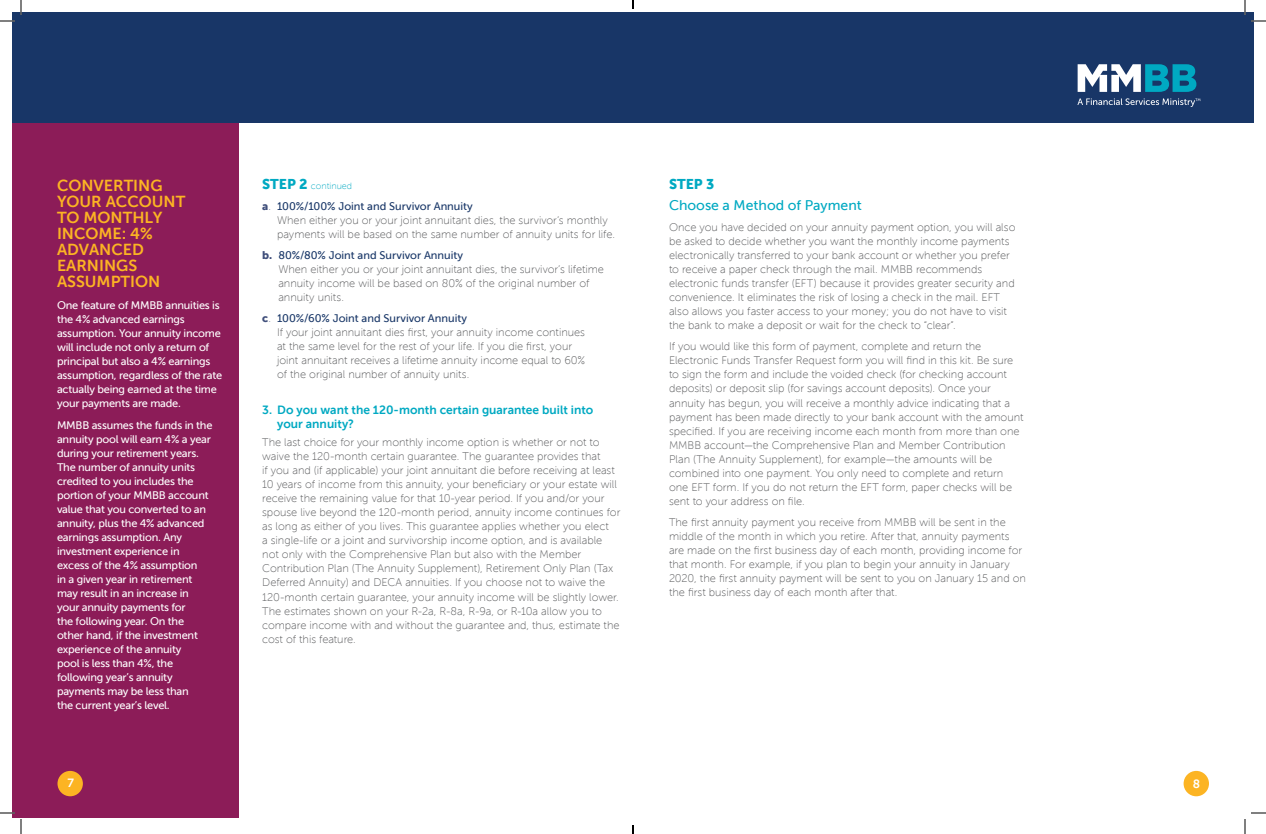
<style>
.page{position:relative;width:1266px;height:834px;background:#fff}
.page>*{position:absolute;margin:0;border:0;box-sizing:border-box;transform-origin:0 0}
.t1{font:16px/16px "Museo Sans 700";color:#fcb423}
.t2{font:14px "Museo Sans 500";color:#00a9c2}
.t3{font:14px "Museo Sans 900";color:#00a9c2}
.t4{font:12px/14px "Museo Sans 700";color:#00a9c2}
.t5{font:12px "Museo Sans 700";color:#fff}
.t6{font:11px/14px "Museo Sans 100";color:#57585a}
.t7{font:11px/14px "Museo Sans 500";letter-spacing:-.02em;color:#fff}
.t8{font:11px "Museo Sans 500";color:#183667}
.t9{font:9px "Museo Sans 100";color:#00a9c2}
.s1{font-family:"Museo Sans 900";font-size:14px}
.s2{font-family:"Museo Sans 900";color:#404f7b}
.s3{font-family:"Museo Sans 100";color:#404f7b}
</style>
<div class="page">
<div style="left:12px;top:111px;width:226px;height:707px;background:#8c1c58"></div>
<div style="left:12px;top:12px;width:1242px;height:111px;background:#183667"></div>
<svg style="left:1078px;top:64px;width:118px;height:28px"></svg>
<svg style="left:1077px;top:98px;width:123px;height:9px"></svg>
<div style="left:57px;top:771px;width:26px;height:25px;background:#fcb423;border-radius:50%"></div>
<div style="left:1184px;top:771px;width:25px;height:25px;background:#fcb423;border-radius:50%"></div>
<svg style="left:0;top:0;width:22px;height:22px"></svg>
<svg style="left:0;top:812px;width:22px;height:22px"></svg>
<svg style="left:1244px;top:0;width:22px;height:22px"></svg>
<svg style="left:1244px;top:812px;width:22px;height:22px"></svg>
<svg style="left:632px;top:0;width:2px;height:9px"></svg>
<svg style="left:632px;top:825px;width:2px;height:9px"></svg>
<h1 class="t1" style="left:57px;top:177px;width:130px">CONVERTING<br>YOUR ACCOUNT<br>TO MONTHLY<br>INCOME: 4%<br>ADVANCED<br>EARNINGS<br>ASSUMPTION</h1>
<p class="t7" style="left:57px;top:298px;width:167px">One feature of MMBB annuities is the 4% advanced earnings assumption. Your annuity income will include not only a return of principal but also a 4% earnings assumption, regardless of the rate actually being earned at the time your payments are made.</p>
<p class="t7" style="left:57px;top:418px;width:157px">MMBB assumes the funds in the annuity pool will earn 4% a year during your retirement years.<br>The number of annuity units credited to you includes the portion of your MMBB account value that you converted to an annuity, plus the 4% advanced earnings assumption. Any investment experience in excess of the 4% assumption<br>in a given year in retirement may result in an increase in your annuity payments for<br>the following year. On the other hand, if the investment experience of the annuity<br>pool is less than 4%, the following year’s annuity payments may be less than<br>the current year’s level.</p>
<p class="t9" style="left:262px;top:182px;width:91px"><span class="s1">STEP 2</span> continued</p>
<p class="t8" style="left:262px;top:201px;width:212px"><span class="s2">a</span><span class="s3">.</span> 100%/100% Joint and Survivor Annuity</p>
<p class="t6" style="left:277px;top:214px;width:340px">When either you or your joint annuitant dies, the survivor’s monthly payments will be based on the same number of annuity units for life.</p>
<p class="t8" style="left:262px;top:250px;width:203px"><span class="s2">b.</span> 80%/80% Joint and Survivor Annuity</p>
<p class="t6" style="left:278px;top:263px;width:327px">When either you or your joint annuitant dies, the survivor’s lifetime annuity income will be based on 80% of the original number of annuity units.</p>
<p class="t8" style="left:262px;top:313px;width:206px"><span class="s2">c</span><span class="s3">.</span> 100%/60% Joint and Survivor Annuity</p>
<p class="t6" style="left:277px;top:326px;width:310px">If your joint annuitant dies first, your annuity income continues at the same level for the rest of your life. If you die first, your joint annuitant receives a lifetime annuity income equal to 60% of the original number of annuity units.</p>
<p class="t4" style="left:277px;top:403px;width:318px;text-indent:-15px">3. Do you want the 120-month certain guarantee built into your annuity?</p>
<p class="t6" style="left:262px;top:436px;width:360px">The last choice for your monthly income option is whether or not to waive the 120-month certain guarantee. The guarantee provides that<br>if you and (if applicable) your joint annuitant die before receiving at least 10 years of income from this annuity, your beneficiary or your estate will receive the remaining value for that 10-year period. If you and/or your spouse live beyond the 120-month period, annuity income continues for as long as either of you lives. This guarantee applies whether you elect<br>a single-life or a joint and survivorship income option, and is available not only with the Comprehensive Plan but also with the Member Contribution Plan (The Annuity Supplement), Retirement Only Plan (Tax Deferred Annuity) and DECA annuities. If you choose not to waive the 120-month certain guarantee, your annuity income will be slightly lower.<br>The estimates shown on your R-2a, R-8a, R-9a, or R-10a allow you to compare income with and without the guarantee and, thus, estimate the cost of this feature.</p>
<p class="t3" style="left:669px;top:177px;width:47px">STEP 3</p>
<p class="t2" style="left:669px;top:198px;width:194px">Choose a Method of Payment</p>
<p class="t6" style="left:669px;top:221px;width:348px">Once you have decided on your annuity payment option, you will also be asked to decide whether you want the monthly income payments electronically transferred to your bank account or whether you prefer to receive a paper check through the mail. MMBB recommends electronic funds transfer (EFT) because it provides greater security and convenience. It eliminates the risk of losing a check in the mail. EFT also allows you faster access to your money; you do not have to visit the bank to make a deposit or wait for the check to “clear”.</p>
<p class="t6" style="left:669px;top:340px;width:356px">If you would like this form of payment, complete and return the Electronic Funds Transfer Request form you will find in this kit. Be sure to sign the form and include the voided check (for checking account deposits) or deposit slip (for savings account deposits). Once your annuity has begun, you will receive a monthly advice indicating that a payment has been made directly to your bank account with the amount specified. If you are receiving income each month from more than one MMBB account—the Comprehensive Plan and Member Contribution Plan (The Annuity Supplement), for example—the amounts will be combined into one payment. You only need to complete and return one EFT form. If you do not return the EFT form, paper checks will be sent to your address on file.</p>
<p class="t6" style="left:669px;top:515px;width:359px">The first annuity payment you receive from MMBB will be sent in the middle of the month in which you retire. After that, annuity payments are made on the first business day of each month, providing income for that month. For example, if you plan to begin your annuity in January 2020, the first annuity payment will be sent to you on January 15 and on the first business day of each month after that.</p>
<p class="t5" style="left:67px;top:777px;width:8px">7</p>
<p class="t5" style="left:1193px;top:777px;width:9px">8</p>
</div>
